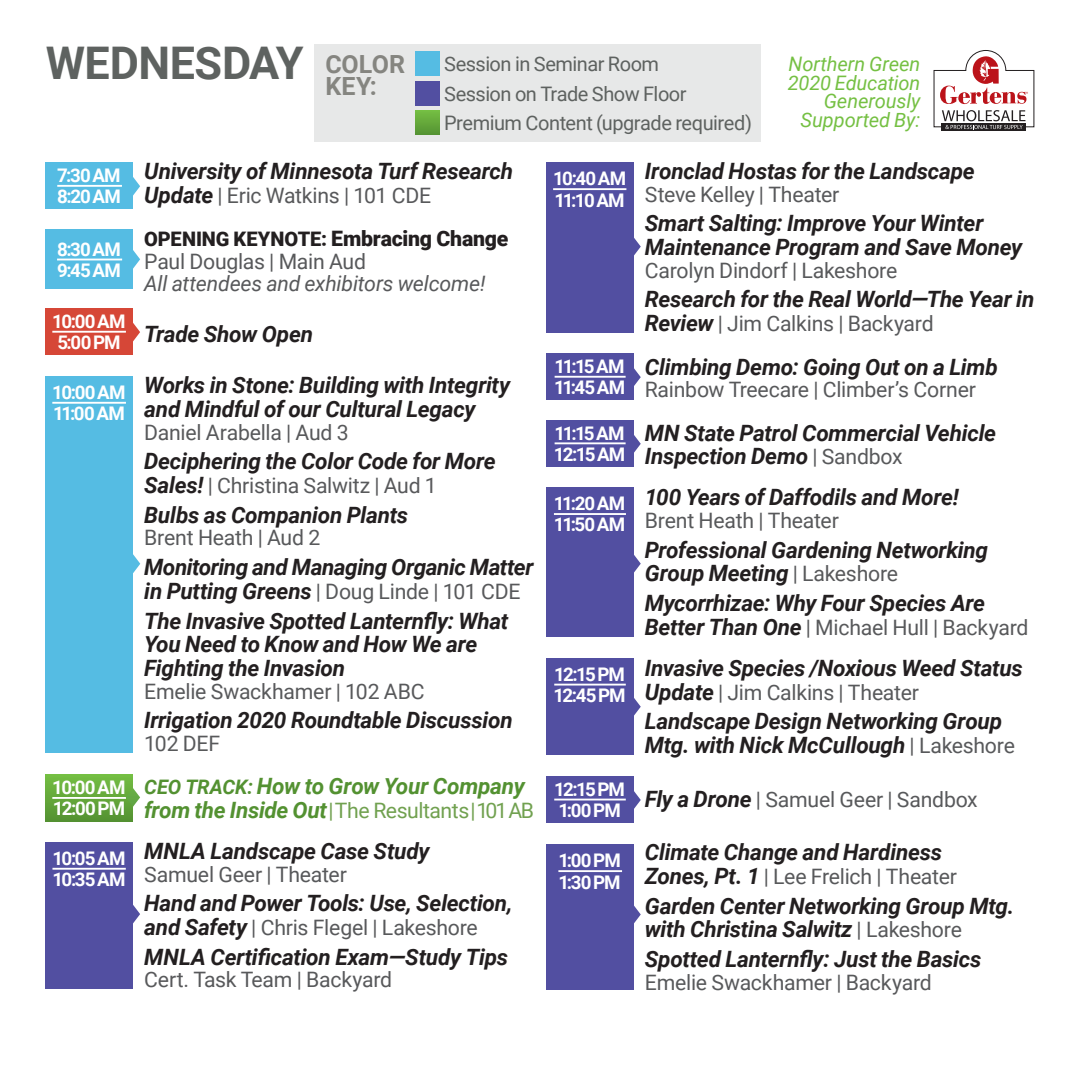
<style>
.page{position:relative;width:1080px;height:1080px;background:#fff}
.page>*{position:absolute;margin:0;border:0;box-sizing:border-box;transform-origin:0 0}
.t1{font:700 45px "Roboto";letter-spacing:-.015em;color:#5e6260}
.t2{font:700 25px/22.5px "Roboto";color:#858580}
.t3{font:italic 700 22.5px/23.8px "Roboto";letter-spacing:-.01em;color:#231f20}
.t4{font:italic 700 22.5px "Roboto";letter-spacing:-.01em;color:#539131}
.t5{font:21.25px "Roboto";letter-spacing:-.01em;color:#58595b}
.t6{font:21.25px "Roboto";letter-spacing:-.025em;color:#71a150}
.t7{font:italic 21.25px "Roboto";letter-spacing:-.01em;color:#58595b}
.t8{font:20px "Roboto";letter-spacing:-.025em;color:#5e6260}
.t9{font:italic 20px/18.8px "Roboto";letter-spacing:-.005em;color:#75c043;text-align:right}
.t10{font:900 20px "Roboto";letter-spacing:-.005em;color:#231f20}
.t11{font:700 18.75px/21.2px "Roboto";letter-spacing:-.05em;color:#fff}
.t12{font:700 18.75px/21.2px "Roboto";letter-spacing:-.07em;color:#fff}
.t13{font:700 18.75px/21.2px "Roboto";letter-spacing:-.075em;color:#fff}
.t14{font:700 18.75px/21.2px "Roboto";letter-spacing:-.1em;color:#fff}
.s1{font-weight:700;font-style:italic;font-size:22.5px;color:#231f20}
.s2{font-size:21.25px}
.s3{font-size:20px}
.s4{font-weight:700;font-style:italic;font-size:22.5px;color:#539131}
.s5{font-weight:400;font-style:normal;font-size:21.25px;color:#58595b}
</style>
<div class="page">
<div style="left:314px;top:44px;width:446px;height:97px;background:#e7e8e8"></div>
<div style="left:415px;top:52px;width:25px;height:24px;background:#55bce3"></div>
<svg style="left:415px;top:110px;width:25px;height:25px"></svg>
<div style="left:415px;top:81px;width:25px;height:24px;background:#524fa1"></div>
<div style="left:942px;top:123px;width:84px;height:8px;background:#231f20"></div>
<svg style="left:933px;top:50px;width:102px;height:79px"></svg>
<div style="left:45px;top:162px;width:88px;height:47px;background:#55bce3"></div>
<hr style="left:57px;top:185px;width:65px;height:2px;background:#fff">
<div style="left:45px;top:230px;width:88px;height:59px;background:#55bce3"></div>
<hr style="left:57px;top:259px;width:65px;height:1px;background:#fff">
<div style="left:45px;top:376px;width:88px;height:377px;background:#55bce3"></div>
<hr style="left:52px;top:402px;width:74px;height:2px;background:#fff">
<svg style="left:133px;top:177px;width:7px;height:19px"></svg>
<svg style="left:133px;top:250px;width:7px;height:19px"></svg>
<svg style="left:133px;top:554px;width:7px;height:19px"></svg>
<div style="left:45px;top:774px;width:88px;height:47px;background:linear-gradient(to bottom,#75bf43,#549232)"></div>
<hr style="left:52px;top:797px;width:74px;height:2px;background:#fff">
<svg style="left:133px;top:905px;width:7px;height:19px"></svg>
<svg style="left:126px;top:788px;width:14px;height:19px"></svg>
<div style="left:45px;top:842px;width:88px;height:147px;background:#524fa1"></div>
<hr style="left:52px;top:868px;width:74px;height:2px;background:#fff">
<div style="left:45px;top:308px;width:88px;height:47px;background:#d64737"></div>
<hr style="left:52px;top:331px;width:74px;height:2px;background:#fff">
<svg style="left:133px;top:323px;width:7px;height:19px"></svg>
<div style="left:546px;top:162px;width:88px;height:171px;background:#524fa1"></div>
<hr style="left:553px;top:188px;width:73px;height:2px;background:#fff">
<svg style="left:634px;top:368px;width:7px;height:18px"></svg>
<div style="left:546px;top:353px;width:88px;height:47px;background:#524fa1"></div>
<hr style="left:555px;top:376px;width:71px;height:2px;background:#fff">
<svg style="left:634px;top:555px;width:7px;height:18px"></svg>
<div style="left:546px;top:487px;width:88px;height:150px;background:#524fa1"></div>
<hr style="left:554px;top:513px;width:72px;height:2px;background:#fff">
<svg style="left:634px;top:698px;width:7px;height:18px"></svg>
<div style="left:546px;top:658px;width:88px;height:96px;background:#524fa1"></div>
<hr style="left:554px;top:684px;width:72px;height:2px;background:#fff">
<svg style="left:634px;top:906px;width:7px;height:17px"></svg>
<div style="left:546px;top:844px;width:88px;height:146px;background:#524fa1"></div>
<hr style="left:558px;top:870px;width:64px;height:2px;background:#fff">
<svg style="left:634px;top:435px;width:7px;height:18px"></svg>
<div style="left:546px;top:420px;width:88px;height:46px;background:#524fa1"></div>
<hr style="left:555px;top:442px;width:71px;height:2px;background:#fff">
<svg style="left:634px;top:791px;width:7px;height:18px"></svg>
<div style="left:546px;top:776px;width:88px;height:47px;background:#524fa1"></div>
<hr style="left:554px;top:799px;width:72px;height:1px;background:#fff">
<svg style="left:634px;top:238px;width:7px;height:18px"></svg>
<h1 class="t1" style="left:46px;top:31px;width:259px">WEDNESDAY</h1>
<p class="t8" style="left:444px;top:50px;width:217px">Session in Seminar Room</p>
<p class="t8" style="left:444px;top:109px;width:309px">Premium Content (upgrade required)</p>
<p class="t2" style="left:325px;top:52px;width:81px">COLOR<br>KEY:</p>
<p class="t8" style="left:444px;top:79px;width:244px">Session on Trade Show Floor</p>
<p class="t9" style="left:788px;top:54px;width:134px">Northern Green<br>2020 Education<br>Generously<br>Supported By:</p>
<p class="t11" style="left:57px;top:164px;width:65px">7:30 AM<br>8:20 AM</p>
<p class="t11" style="left:57px;top:238px;width:65px">8:30 AM<br>9:45 AM</p>
<p class="t11" style="left:52px;top:310px;width:75px">10:00 AM<br>5:00 PM</p>
<p class="t11" style="left:52px;top:381px;width:75px">10:00 AM<br>11:00 AM</p>
<p class="t11" style="left:52px;top:776px;width:75px">10:00 AM<br>12:00 PM</p>
<p class="t11" style="left:52px;top:847px;width:75px">10:05 AM<br>10:35 AM</p>
<p class="t3" style="left:144px;top:159px;width:371px">University of Minnesota Turf Research</p>
<p class="t5" style="left:144px;top:181px;width:289px"><span class="s1">Update</span> | Eric Watkins | 101 CDE</p>
<p class="t10" style="left:144px;top:225px;width:366px">OPENING KEYNOTE: <span class="s2">Embracing Change</span></p>
<p class="t5" style="left:144px;top:247px;width:223px">Paul Douglas | Main Aud</p>
<p class="t7" style="left:144px;top:269px;width:343px">All attendees and exhibitors welcome!</p>
<p class="t3" style="left:144px;top:322px;width:171px">Trade Show Open</p>
<p class="t3" style="left:144px;top:373px;width:367px">Works in Stone: Building with Integrity and Mindful of our Cultural Legacy</p>
<p class="t5" style="left:144px;top:417px;width:206px">Daniel Arabella | Aud 3</p>
<p class="t3" style="left:144px;top:449px;width:353px">Deciphering the Color Code for More</p>
<p class="t5" style="left:144px;top:471px;width:294px"><span class="s1">Sales!</span> | Christina Salwitz | Aud 1</p>
<p class="t3" style="left:144px;top:502px;width:265px">Bulbs as Companion Plants</p>
<p class="t5" style="left:144px;top:523px;width:178px">Brent Heath | Aud 2</p>
<p class="t3" style="left:144px;top:554px;width:391px">Monitoring and Managing Organic Matter</p>
<p class="t5" style="left:144px;top:576px;width:378px"><span class="s1">in Putting Greens</span> | Doug Linde | 101 CDE</p>
<p class="t3" style="left:144px;top:608px;width:366px">The Invasive Spotted Lanternfly: What<br>You Need to Know and How We are<br>Fighting the Invasion</p>
<p class="t5" style="left:144px;top:676px;width:282px">Emelie Swackhamer | 102 ABC</p>
<p class="t3" style="left:144px;top:708px;width:370px">Irrigation 2020 Roundtable Discussion</p>
<p class="t5" style="left:144px;top:728px;width:78px">102 DEF</p>
<p class="t4" style="left:144px;top:771px;width:382px"><span class="s3">CEO TRACK:</span> How to Grow Your Company</p>
<p class="t6" style="left:144px;top:796px;width:391px"><span class="s4">from the Inside Out</span> |The Resultants |101 AB</p>
<p class="t3" style="left:144px;top:838px;width:287px">MNLA Landscape Case Study</p>
<p class="t5" style="left:144px;top:859px;width:204px">Samuel Geer | Theater</p>
<p class="t3" style="left:144px;top:891px;width:370px">Hand and Power Tools: Use, Selection,</p>
<p class="t5" style="left:144px;top:913px;width:335px"><span class="s1">and Safety</span> | Chris Flegel | Lakeshore</p>
<p class="t3" style="left:144px;top:944px;width:365px">MNLA Certification Exam—Study Tips</p>
<p class="t5" style="left:144px;top:965px;width:250px">Cert. Task Team | Backyard</p>
<p class="t11" style="left:553px;top:167px;width:74px">10:40 AM<br>11:10 AM</p>
<p class="t12" style="left:554px;top:355px;width:73px">11:15 AM<br>11:45 AM</p>
<p class="t14" style="left:554px;top:422px;width:73px">11:15 AM<br>12:15 AM</p>
<p class="t11" style="left:554px;top:492px;width:73px">11:20 AM<br>11:50 AM</p>
<p class="t13" style="left:554px;top:663px;width:73px">12:15 PM<br>12:45 PM</p>
<p class="t11" style="left:554px;top:778px;width:72px">12:15 PM<br>1:00 PM</p>
<p class="t11" style="left:558px;top:849px;width:64px">1:00 PM<br>1:30 PM</p>
<p class="t3" style="left:645px;top:159px;width:332px">Ironclad Hostas for the Landscape</p>
<p class="t5" style="left:645px;top:179px;width:196px">Steve Kelley | Theater</p>
<p class="t3" style="left:645px;top:211px;width:379px">Smart Salting: Improve Your Winter<br>Maintenance Program and Save Money</p>
<p class="t5" style="left:645px;top:255px;width:254px">Carolyn Dindorf | Lakeshore</p>
<p class="t3" style="left:645px;top:287px;width:391px">Research for the Real World—The Year in</p>
<p class="t5" style="left:645px;top:309px;width:291px"><span class="s1">Review</span> | Jim Calkins | Backyard</p>
<p class="t3" style="left:645px;top:354px;width:355px">Climbing Demo: Going Out on a Limb</p>
<p class="t5" style="left:645px;top:375px;width:333px">Rainbow Treecare | Climber’s Corner</p>
<p class="t3" style="left:645px;top:420px;width:353px">MN State Patrol Commercial Vehicle<br>Inspection Demo <span class="s5">| Sandbox</span></p>
<p class="t3" style="left:645px;top:485px;width:316px">100 Years of Daffodils and More!</p>
<p class="t5" style="left:645px;top:505px;width:196px">Brent Heath | Theater</p>
<p class="t3" style="left:645px;top:537px;width:345px">Professional Gardening Networking<br>Group Meeting <span class="s5">| Lakeshore</span></p>
<p class="t3" style="left:645px;top:590px;width:342px">Mycorrhizae: Why Four Species Are</p>
<p class="t5" style="left:645px;top:612px;width:385px"><span class="s1">Better Than One</span> | Michael Hull | Backyard</p>
<p class="t3" style="left:645px;top:655px;width:380px">Invasive Species /Noxious Weed Status</p>
<p class="t5" style="left:645px;top:677px;width:276px"><span class="s1">Update</span> | Jim Calkins | Theater</p>
<p class="t3" style="left:645px;top:709px;width:372px">Landscape Design Networking Group<br>Mtg. with Nick McCullough <span class="s5">| Lakeshore</span></p>
<p class="t5" style="left:645px;top:784px;width:334px"><span class="s1">Fly a Drone</span> | Samuel Geer | Sandbox</p>
<p class="t3" style="left:645px;top:839px;width:299px">Climate Change and Hardiness</p>
<p class="t5" style="left:645px;top:861px;width:314px"><span class="s1">Zones, Pt. 1</span> | Lee Frelich | Theater</p>
<p class="t3" style="left:645px;top:893px;width:371px">Garden Center Networking Group Mtg. with Christina Salwitz <span class="s5">| Lakeshore</span></p>
<p class="t3" style="left:645px;top:946px;width:338px">Spotted Lanternfly: Just the Basics</p>
<p class="t5" style="left:645px;top:967px;width:289px">Emelie Swackhamer | Backyard</p>
</div>
